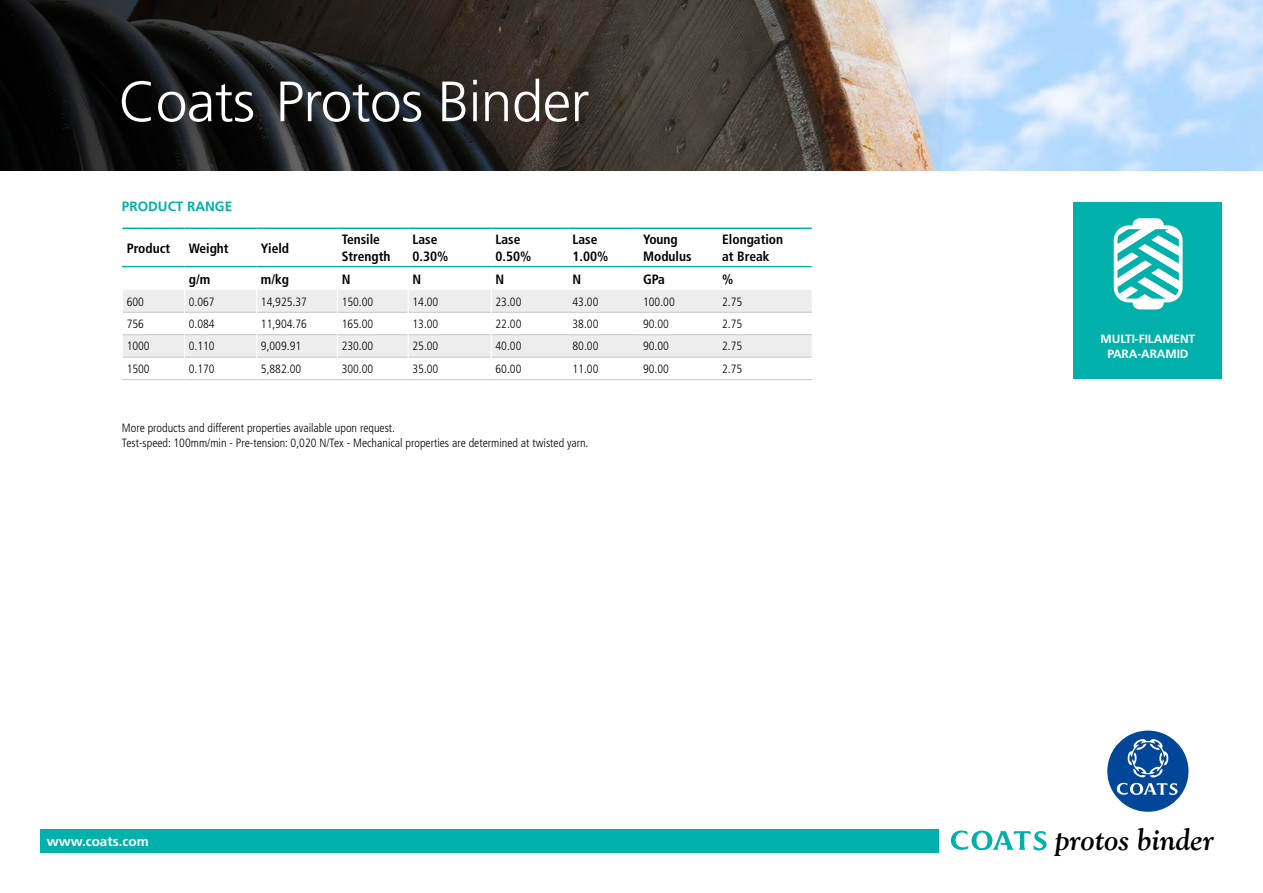
<style>
.page{position:relative;width:1263px;height:893px;background:#fff}
.page>*{position:absolute;margin:0;border:0;box-sizing:border-box;transform-origin:0 0}
.t1{font:300 56.7px "Frutiger LT Std";letter-spacing:-.01em;color:#fff}
.t2{font:italic 700 30px "Goudy Old Style BT";letter-spacing:.005em;color:#000}
.t3{font:700 condensed 13.5px/16.2px "Frutiger LT Std";color:#000}
.t4{font:700 13.5px "Frutiger";color:#fff}
.t5{font:700 13.5px "Frutiger";color:#00b0ab}
.t6{font:300 condensed 12px "Frutiger";color:#000}
.t7{font:300 condensed 12px/14.4px "Frutiger LT Std";color:#000}
.t8{font:700 12px/15px "Frutiger LT Std";letter-spacing:-.01em;color:#fff;text-align:center}
</style>
<div class="page">
<svg style="left:0;top:0;width:967px;height:170px;background:#403c38"></svg>
<div style="left:1073px;top:203px;width:149px;height:176px;background:#00b0ab"></div>
<div style="left:1114px;top:225px;width:68px;height:77px;border:4px solid #fff;border-radius:13px"></div>
<svg style="left:1115px;top:218px;width:66px;height:91px"></svg>
<div style="left:40px;top:829px;width:899px;height:23px;background:#00b0ab"></div>
<svg style="left:950px;top:830px;width:97px;height:21px"></svg>
<div style="left:1107px;top:731px;width:81px;height:81px;background:#004799;border-radius:50%"></div>
<svg style="left:1116px;top:739px;width:62px;height:56px"></svg>
<svg style="left:123px;top:267px;width:689px;height:1px"></svg>
<svg style="left:123px;top:290px;width:689px;height:67px;fill:#ededed"></svg>
<hr style="left:123px;top:312px;width:61px;height:1px;background:#c6c6c6">
<hr style="left:185px;top:312px;width:71px;height:1px;background:#c6c6c6">
<hr style="left:257px;top:312px;width:80px;height:1px;background:#c6c6c6">
<hr style="left:338px;top:312px;width:70px;height:1px;background:#c6c6c6">
<hr style="left:409px;top:312px;width:82px;height:1px;background:#c6c6c6">
<hr style="left:492px;top:312px;width:76px;height:1px;background:#c6c6c6">
<hr style="left:568px;top:312px;width:71px;height:1px;background:#c6c6c6">
<hr style="left:639px;top:312px;width:79px;height:1px;background:#c6c6c6">
<hr style="left:718px;top:312px;width:94px;height:1px;background:#c6c6c6">
<hr style="left:123px;top:334px;width:61px;height:1px;background:#c6c6c6">
<hr style="left:185px;top:334px;width:71px;height:1px;background:#c6c6c6">
<hr style="left:257px;top:334px;width:80px;height:1px;background:#c6c6c6">
<hr style="left:338px;top:334px;width:70px;height:1px;background:#c6c6c6">
<hr style="left:409px;top:334px;width:82px;height:1px;background:#c6c6c6">
<hr style="left:492px;top:334px;width:76px;height:1px;background:#c6c6c6">
<hr style="left:568px;top:334px;width:71px;height:1px;background:#c6c6c6">
<hr style="left:639px;top:334px;width:79px;height:1px;background:#c6c6c6">
<hr style="left:718px;top:334px;width:94px;height:1px;background:#c6c6c6">
<hr style="left:123px;top:357px;width:61px;height:1px;background:#c6c6c6">
<hr style="left:185px;top:357px;width:71px;height:1px;background:#c6c6c6">
<hr style="left:257px;top:357px;width:80px;height:1px;background:#c6c6c6">
<hr style="left:338px;top:357px;width:70px;height:1px;background:#c6c6c6">
<hr style="left:409px;top:357px;width:82px;height:1px;background:#c6c6c6">
<hr style="left:492px;top:357px;width:76px;height:1px;background:#c6c6c6">
<hr style="left:568px;top:357px;width:71px;height:1px;background:#c6c6c6">
<hr style="left:639px;top:357px;width:79px;height:1px;background:#c6c6c6">
<hr style="left:718px;top:357px;width:94px;height:1px;background:#c6c6c6">
<hr style="left:122px;top:379px;width:62px;height:1px;background:#c6c6c6">
<hr style="left:184px;top:379px;width:73px;height:1px;background:#c6c6c6">
<hr style="left:257px;top:379px;width:80px;height:1px;background:#c6c6c6">
<hr style="left:337px;top:379px;width:71px;height:1px;background:#c6c6c6">
<hr style="left:408px;top:379px;width:83px;height:1px;background:#c6c6c6">
<hr style="left:491px;top:379px;width:77px;height:1px;background:#c6c6c6">
<hr style="left:568px;top:379px;width:71px;height:1px;background:#c6c6c6">
<hr style="left:639px;top:379px;width:79px;height:1px;background:#c6c6c6">
<hr style="left:718px;top:379px;width:94px;height:1px;background:#c6c6c6">
<svg style="left:184px;top:267px;width:1px;height:90px"></svg>
<svg style="left:256px;top:267px;width:1px;height:90px"></svg>
<svg style="left:337px;top:267px;width:1px;height:90px"></svg>
<svg style="left:408px;top:267px;width:1px;height:90px"></svg>
<svg style="left:491px;top:267px;width:1px;height:90px"></svg>
<hr style="left:122px;top:228px;width:62px;height:1px;background:#00b0ab">
<hr style="left:184px;top:228px;width:73px;height:1px;background:#00b0ab">
<hr style="left:257px;top:228px;width:80px;height:1px;background:#00b0ab">
<hr style="left:337px;top:228px;width:71px;height:1px;background:#00b0ab">
<hr style="left:408px;top:228px;width:83px;height:1px;background:#00b0ab">
<hr style="left:491px;top:228px;width:77px;height:1px;background:#00b0ab">
<hr style="left:568px;top:228px;width:71px;height:1px;background:#00b0ab">
<hr style="left:639px;top:228px;width:79px;height:1px;background:#00b0ab">
<hr style="left:718px;top:228px;width:94px;height:1px;background:#00b0ab">
<hr style="left:122px;top:266px;width:62px;height:1px;background:#00b0ab">
<hr style="left:184px;top:266px;width:73px;height:1px;background:#00b0ab">
<hr style="left:257px;top:266px;width:80px;height:1px;background:#00b0ab">
<hr style="left:337px;top:266px;width:71px;height:1px;background:#00b0ab">
<hr style="left:408px;top:266px;width:83px;height:1px;background:#00b0ab">
<hr style="left:491px;top:266px;width:77px;height:1px;background:#00b0ab">
<hr style="left:568px;top:266px;width:71px;height:1px;background:#00b0ab">
<hr style="left:639px;top:266px;width:79px;height:1px;background:#00b0ab">
<hr style="left:718px;top:266px;width:94px;height:1px;background:#00b0ab">
<h1 class="t1" style="left:119px;top:70px;width:472px">Coats Protos Binder</h1>
<p class="t5" style="left:122px;top:198px;width:112px">PRODUCT RANGE</p>
<p class="t3" style="left:127px;top:240px;width:45px">Product</p>
<p class="t3" style="left:189px;top:240px;width:41px">Weight</p>
<p class="t3" style="left:261px;top:240px;width:30px">Yield</p>
<p class="t3" style="left:342px;top:232px;width:50px">Tensile<br>Strength</p>
<p class="t3" style="left:412px;top:232px;width:37px">Lase<br>0.30%</p>
<p class="t3" style="left:495px;top:232px;width:37px">Lase<br>0.50%</p>
<p class="t3" style="left:572px;top:232px;width:37px">Lase<br>1.00%</p>
<p class="t3" style="left:643px;top:232px;width:50px">Young<br>Modulus</p>
<p class="t3" style="left:722px;top:232px;width:63px">Elongation at Break</p>
<p class="t3" style="left:189px;top:271px;width:23px">g/m</p>
<p class="t3" style="left:261px;top:271px;width:30px">m/kg</p>
<p class="t3" style="left:342px;top:271px;width:10px">N</p>
<p class="t3" style="left:412px;top:271px;width:10px">N</p>
<p class="t3" style="left:495px;top:271px;width:10px">N</p>
<p class="t3" style="left:572px;top:271px;width:10px">N</p>
<p class="t3" style="left:643px;top:271px;width:23px">GPa</p>
<p class="t3" style="left:722px;top:271px;width:13px">%</p>
<p class="t6" style="left:127px;top:295px;width:19px">600</p>
<p class="t6" style="left:189px;top:295px;width:27px">0.067</p>
<p class="t6" style="left:261px;top:295px;width:48px">14,925.37</p>
<p class="t6" style="left:342px;top:295px;width:33px">150.00</p>
<p class="t6" style="left:412px;top:295px;width:27px">14.00</p>
<p class="t6" style="left:495px;top:295px;width:27px">23.00</p>
<p class="t6" style="left:572px;top:295px;width:27px">43.00</p>
<p class="t6" style="left:643px;top:295px;width:33px">100.00</p>
<p class="t6" style="left:722px;top:295px;width:22px">2.75</p>
<p class="t6" style="left:127px;top:317px;width:19px">756</p>
<p class="t6" style="left:189px;top:317px;width:27px">0.084</p>
<p class="t6" style="left:261px;top:317px;width:48px">11,904.76</p>
<p class="t6" style="left:342px;top:317px;width:33px">165.00</p>
<p class="t6" style="left:412px;top:317px;width:27px">13.00</p>
<p class="t6" style="left:495px;top:317px;width:27px">22.00</p>
<p class="t6" style="left:572px;top:317px;width:27px">38.00</p>
<p class="t6" style="left:643px;top:317px;width:27px">90.00</p>
<p class="t6" style="left:722px;top:317px;width:22px">2.75</p>
<p class="t6" style="left:127px;top:339px;width:25px">1000</p>
<p class="t6" style="left:189px;top:339px;width:27px">0.110</p>
<p class="t6" style="left:261px;top:339px;width:42px">9,009.91</p>
<p class="t6" style="left:342px;top:339px;width:33px">230.00</p>
<p class="t6" style="left:412px;top:339px;width:27px">25.00</p>
<p class="t6" style="left:495px;top:339px;width:27px">40.00</p>
<p class="t6" style="left:572px;top:339px;width:27px">80.00</p>
<p class="t6" style="left:643px;top:339px;width:27px">90.00</p>
<p class="t6" style="left:722px;top:339px;width:22px">2.75</p>
<p class="t6" style="left:127px;top:362px;width:25px">1500</p>
<p class="t6" style="left:189px;top:362px;width:27px">0.170</p>
<p class="t6" style="left:261px;top:362px;width:42px">5,882.00</p>
<p class="t6" style="left:342px;top:362px;width:33px">300.00</p>
<p class="t6" style="left:412px;top:362px;width:27px">35.00</p>
<p class="t6" style="left:495px;top:362px;width:27px">60.00</p>
<p class="t6" style="left:572px;top:362px;width:27px">11.00</p>
<p class="t6" style="left:643px;top:362px;width:27px">90.00</p>
<p class="t6" style="left:722px;top:362px;width:22px">2.75</p>
<p class="t7" style="left:122px;top:421px;width:468px">More products and different properties available upon request.<br>Test-speed: 100mm/min - Pre-tension: 0,020 N/Tex - Mechanical properties are determined at twisted yarn.</p>
<p class="t8" style="left:1101px;top:331px;width:96px">MULTI-FILAMENT<br>PARA-ARAMID</p>
<p class="t4" style="left:47px;top:833px;width:104px">www.coats.com</p>
<h2 class="t2" style="left:1055px;top:821px;width:160px">protos binder</h2>
</div>
